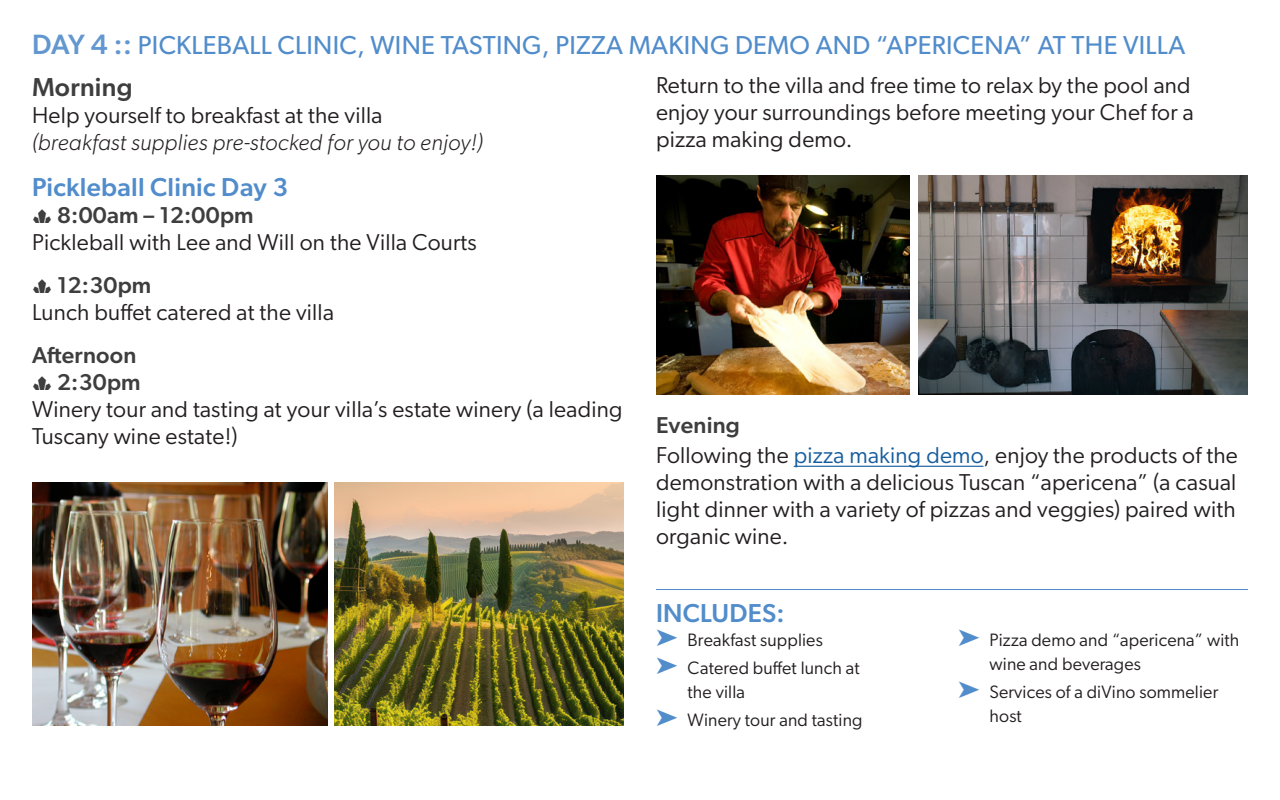
<style>
.page{position:relative;width:1280px;height:800px;background:#fff}
.page>*{position:absolute;margin:0;border:0;box-sizing:border-box;transform-origin:0 0}
.Day_Header{font:26px "Gibson";letter-spacing:.01em;color:#518ccb}
.Subheading{font:500 26px "Gibson";letter-spacing:.01em;color:#518ccb}
.Subheading-2{font:500 26px "Gibson";letter-spacing:.01em;color:#3e3e3f}
.Paragraph{font:23px/27px "Gibson";letter-spacing:.01em;color:#231f20}
.Paragraph-2{font:italic 300 23px/27px "Gibson";letter-spacing:.01em;color:#231f20}
.Paragraph-3{font:500 23px "Gibson";letter-spacing:.01em;color:#3e3e3f}
.t1{font:18px/24px "Gibson";letter-spacing:.01em;color:#231f20}
.s1{font-weight:500;font-size:28px;color:#6297d0}
.s2{font-weight:400;font-style:normal}
.s3{font-weight:500;color:#3e3e3f}
.s4{color:#175d9e}
.s5{color:#518ccb}
</style>
<div class="page">
<hr style="left:794px;top:466px;width:189px;height:1px;background:#175d9e">
<hr style="left:656px;top:589px;width:592px;height:1px;background:#518ccb">
<img style="left:32px;top:483px;width:296px;height:243px">
<img style="left:919px;top:175px;width:329px;height:220px">
<img style="left:656px;top:175px;width:254px;height:220px">
<img style="left:334px;top:483px;width:290px;height:243px">
<p class="Day_Header" style="left:32px;top:30px;width:1155px"><span class="s1">DAY 4 ::</span> PICKLEBALL CLINIC, WINE TASTING, PIZZA MAKING DEMO AND “APERICENA” AT THE VILLA</p>
<p class="Subheading-2" style="left:32px;top:72px;width:102px">Morning</p>
<p class="Paragraph-2" style="left:32px;top:102px;width:452px"><span class="s2">Help yourself to breakfast at the villa<br></span>(breakfast supplies pre-stocked for you to enjoy!)</p>
<p class="Subheading" style="left:32px;top:172px;width:258px">Pickleball Clinic Day 3</p>
<p class="Paragraph" style="left:32px;top:202px;width:446px;text-indent:25px"><span class="s3">8:00am – 12:00pm<br></span>Pickleball with Lee and Will on the Villa Courts</p>
<p class="Paragraph" style="left:32px;top:272px;width:303px;text-indent:25px"><span class="s3">12:30pm<br></span>Lunch buffet catered at the villa</p>
<p class="Paragraph-3" style="left:32px;top:342px;width:106px">Afternoon</p>
<p class="Paragraph-3" style="left:57px;top:369px;width:85px">2:30pm</p>
<p class="Paragraph" style="left:32px;top:396px;width:592px">Winery tour and tasting at your villa’s estate winery (a leading</p>
<p class="Paragraph" style="left:32px;top:423px;width:207px">Tuscany wine estate!)</p>
<p class="Paragraph" style="left:656px;top:72px;width:539px">Return to the villa and free time to relax by the pool and enjoy your surroundings before meeting your Chef for a pizza making demo.</p>
<p class="Paragraph" style="left:656px;top:410px;width:583px;line-height:30px"><span class="s3">Evening<br></span>Following the <span class="s4">pizza making demo</span>, enjoy the products of the</p>
<p class="Paragraph" style="left:656px;top:469px;width:582px;text-align:justify">demonstration with a delicious Tuscan “apericena” (a casual light dinner with a variety of pizzas and veggies) paired with organic wine.</p>
<p class="Subheading" style="left:656px;top:597px;width:130px">INCLUDES:</p>
<p class="t1" style="left:656px;top:627px;width:168px"><span class="s5">➤</span> Breakfast supplies</p>
<p class="t1" style="left:688px;top:655px;width:174px;text-indent:-31px"><span class="s5">➤</span> Catered buffet lunch at the villa</p>
<p class="t1" style="left:656px;top:707px;width:208px"><span class="s5">➤</span> Winery tour and tasting</p>
<p class="t1" style="left:990px;top:627px;width:251px;text-indent:-31px"><span class="s5">➤</span> Pizza demo and “apericena” with wine and beverages</p>
<p class="t1" style="left:990px;top:679px;width:230px;text-indent:-31px"><span class="s5">➤</span> Services of a diVino sommelier host</p>
</div>
